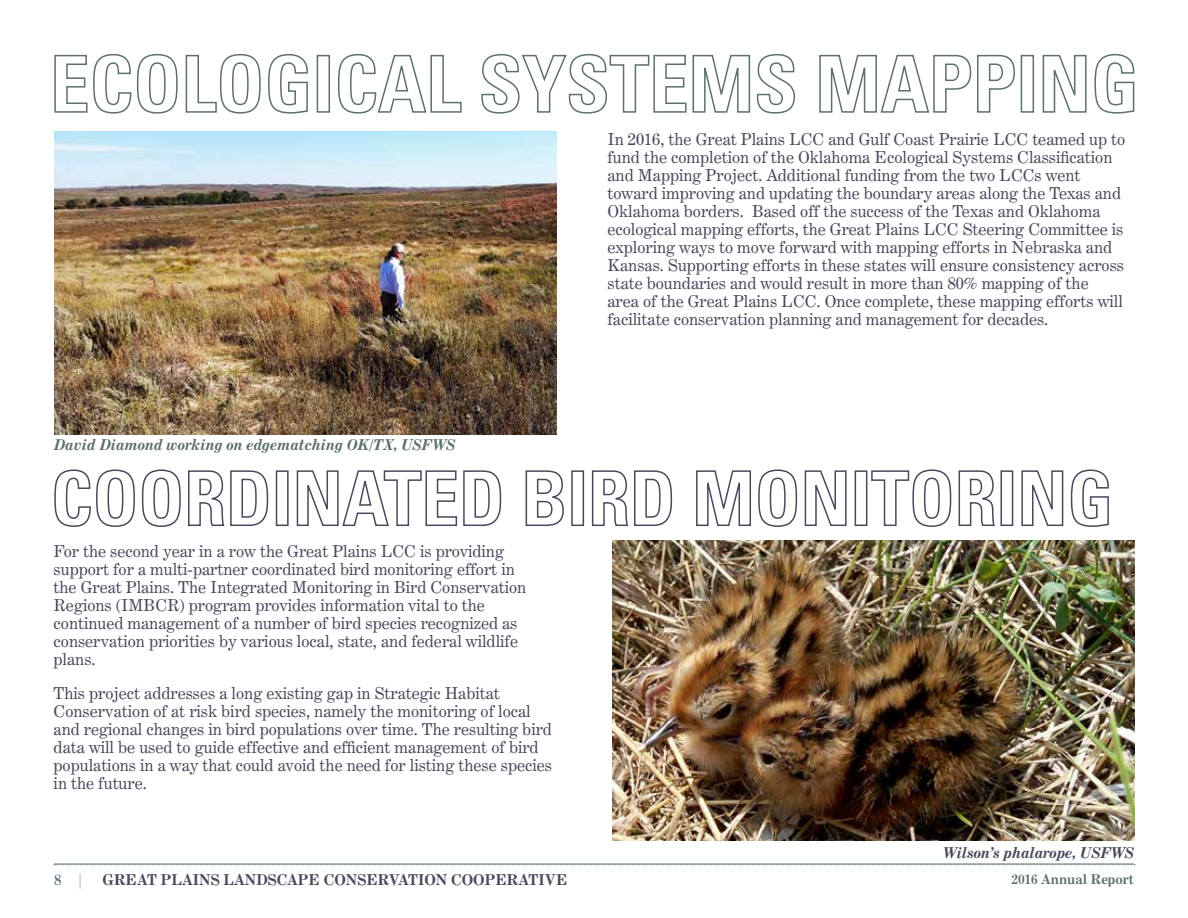
<style>
.page{position:relative;width:1188px;height:918px;background:#fff}
.page>*{position:absolute;margin:0;border:0;box-sizing:border-box;transform-origin:0 0}
.t1{font:16.5px/18px "Century Expanded BT";color:#4a485b}
.t2{font:700 15px "Century Expanded BT";color:#4a485b}
.t3{font:italic 700 15px "Century Expanded BT";color:#5d7166}
.t4{font:italic 700 15px "Century Expanded BT";color:#4a485b}
.t5{font:700 13.5px "Century Expanded BT";color:#5d7166}
.s1{color:#5a737f}
.s2{color:#d1cabb}
</style>
<div class="page">
<svg style="left:54px;top:864px;width:1081px;height:1px"></svg>
<svg style="left:54px;top:53px;width:1081px;height:61px"></svg>
<img style="left:54px;top:131px;width:503px;height:303px">
<svg style="left:54px;top:469px;width:1055px;height:58px"></svg>
<img style="left:613px;top:541px;width:521px;height:300px">
<p class="t3" style="left:54px;top:435px;width:403px">David Diamond working on edgematching OK/TX, USFWS</p>
<p class="t1" style="left:54px;top:542px;width:474px">For the second year in a row the Great Plains LCC is providing support for a multi-partner coordinated bird monitoring effort in the Great Plains. The Integrated Monitoring in Bird Conservation Regions (IMBCR) program provides information vital to the continued management of a number of bird species recognized as conservation priorities by various local, state, and federal wildlife plans.</p>
<p class="t1" style="left:54px;top:684px;width:500px">This project addresses a long existing gap in Strategic Habitat Conservation of at risk bird species, namely the monitoring of local and regional changes in bird populations over time. The resulting bird data will be used to guide effective and efficient management of bird populations in a way that could avoid the need for listing these species in the future.</p>
<p class="t1" style="left:608px;top:129px;width:519px">In 2016, the Great Plains LCC and Gulf Coast Prairie LCC teamed up to fund the completion of the Oklahoma Ecological Systems Classification and Mapping Project. Additional funding from the two LCCs went toward improving and updating the boundary areas along the Texas and Oklahoma borders. Based off the success of the Texas and Oklahoma ecological mapping efforts, the Great Plains LCC Steering Committee is exploring ways to move forward with mapping efforts in Nebraska and Kansas. Supporting efforts in these states will ensure consistency across state boundaries and would result in more than 80% mapping of the<br>area of the Great Plains LCC. Once complete, these mapping efforts will facilitate conservation planning and management for decades.</p>
<p class="t4" style="left:944px;top:843px;width:192px">Wilson’s phalarope, USFWS</p>
<p class="t2" style="left:54px;top:870px;width:515px"><span class="s1">8</span> <span class="s2">|</span> GREAT PLAINS LANDSCAPE CONSERVATION COOPERATIVE</p>
<p class="t5" style="left:1011px;top:871px;width:124px">2016 ANNUAL REPORT</p>
</div>
